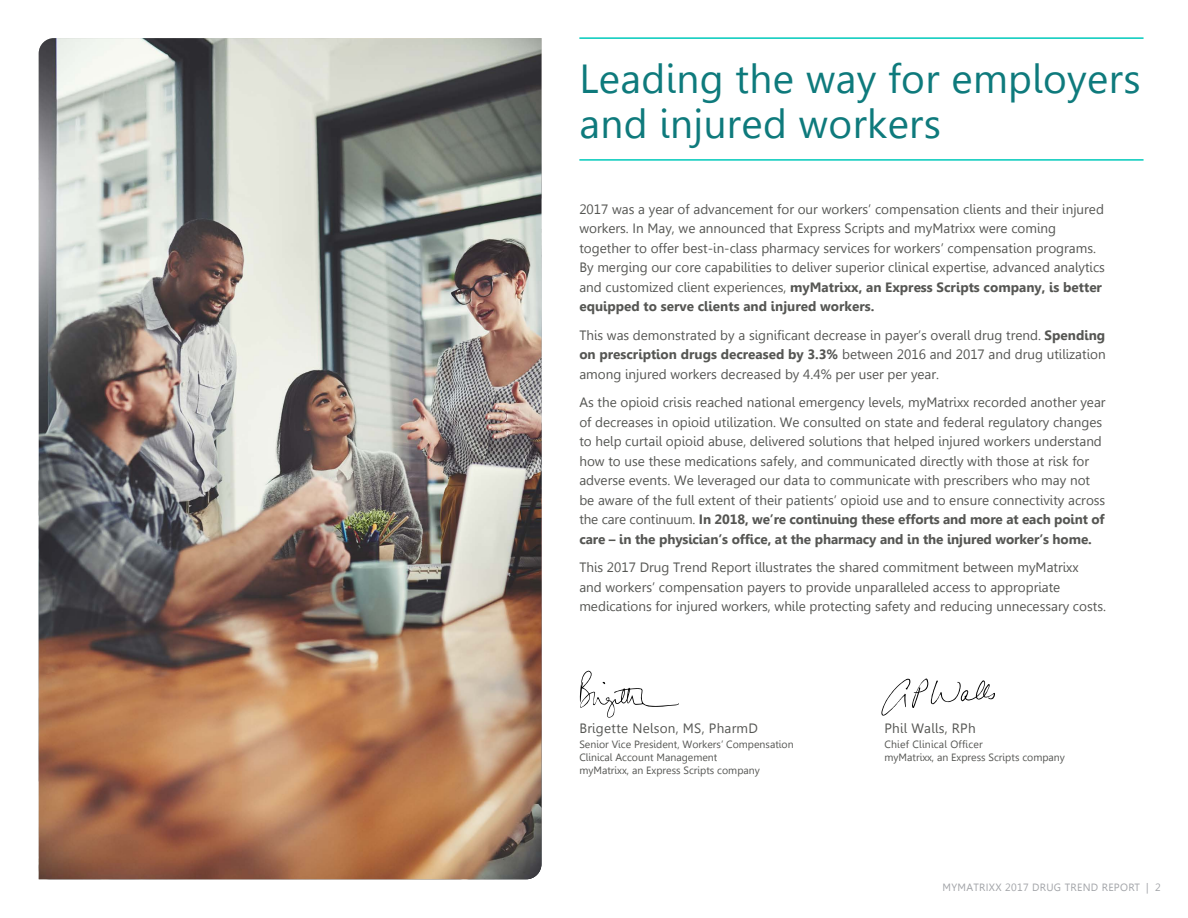
<style>
.page{position:relative;width:1188px;height:918px;background:#fff}
.page>*{position:absolute;margin:0;border:0;box-sizing:border-box;transform-origin:0 0}
.t1{font:40.5px/45px "Gisha";letter-spacing:.01em;color:#0e7a7c}
.t2{font:13.5px/19.5px "Gisha";color:#555653}
.t3{font:13.5px "Gisha";letter-spacing:.02em;color:#555653}
.t4{font:10.5px/12.6px "Gisha";color:#555653}
.t5{font:10.5px "Gisha";letter-spacing:.03em;color:#a2a4a8}
.s1{font-weight:700}
</style>
<div class="page">
<hr style="left:579px;top:37px;width:565px;height:2px;background:#00cabb">
<hr style="left:579px;top:159px;width:565px;height:2px;background:#00cabb">
<img style="left:39px;top:38px;width:503px;height:841px">
<svg style="left:579px;top:670px;width:100px;height:48px"></svg>
<svg style="left:881px;top:679px;width:114px;height:37px"></svg>
<h1 class="t1" style="left:579px;top:56px;width:563px">Leading the way for employers and injured workers</h1>
<p class="t2" style="left:579px;top:199px;width:527px">2017 was a year of advancement for our workers’ compensation clients and their injured workers. In May, we announced that Express Scripts and myMatrixx were coming together to offer best-in-class pharmacy services for workers’ compensation programs.<br>By merging our core capabilities to deliver superior clinical expertise, advanced analytics and customized client experiences, <span class="s1">myMatrixx, an Express Scripts company, is better equipped to serve clients and injured workers.</span></p>
<p class="t2" style="left:579px;top:325px;width:528px;text-align:justify">This was demonstrated by a significant decrease in payer’s overall drug trend. <span class="s1">Spending on prescription drugs decreased by 3.3%</span> between 2016 and 2017 and drug utilization among injured workers decreased by 4.4% per user per year.</p>
<p class="t2" style="left:579px;top:393px;width:528px">As the opioid crisis reached national emergency levels, myMatrixx recorded another year of decreases in opioid utilization. We consulted on state and federal regulatory changes to help curtail opioid abuse, delivered solutions that helped injured workers understand how to use these medications safely, and communicated directly with those at risk for adverse events. We leveraged our data to communicate with prescribers who may not be aware of the full extent of their patients’ opioid use and to ensure connectivity across the care continuum. <span class="s1">In 2018, we’re continuing these efforts and more at each point of care – in the physician’s office, at the pharmacy and in the injured worker’s home.</span></p>
<p class="t2" style="left:579px;top:558px;width:528px">This 2017 Drug Trend Report illustrates the shared commitment between myMatrixx<br>and workers’ compensation payers to provide unparalleled access to appropriate medications for injured workers, while protecting safety and reducing unnecessary costs.</p>
<p class="t3" style="left:579px;top:721px;width:180px">Brigette Nelson, MS, PharmD</p>
<p class="t4" style="left:579px;top:738px;width:216px">Senior Vice President, Workers’ Compensation<br>Clinical Account Management<br>myMatrixx, an Express Scripts company</p>
<p class="t3" style="left:884px;top:721px;width:93px">Phil Walls, RPh</p>
<p class="t4" style="left:884px;top:738px;width:182px">Chief Clinical Officer<br>myMatrixx, an Express Scripts company</p>
<p class="t5" style="left:942px;top:881px;width:220px">MYMATRIXX 2017 DRUG TREND REPORT | 2</p>
</div>
